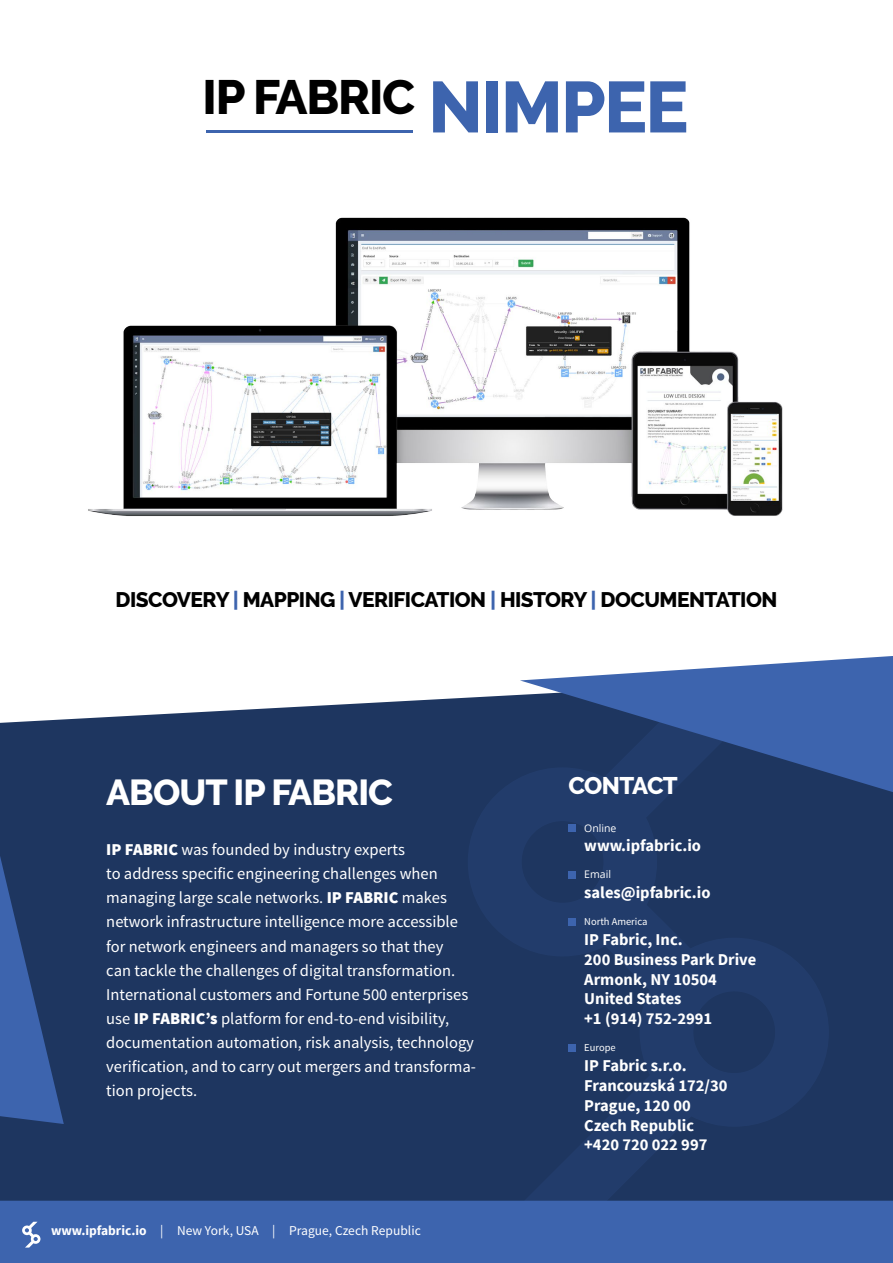
<style>
.page{position:relative;width:893px;height:1263px;background:#fff}
.page>*{position:absolute;margin:0;border:0;box-sizing:border-box;transform-origin:0 0}
.t1{font:800 48px "Raleway";letter-spacing:-.025em;color:#000}
.t2{font:800 36px "Raleway";letter-spacing:-.025em;color:#fff}
.t3{font:800 24px "Raleway";letter-spacing:-.03em;color:#fff}
.t4{font:800 21px "Raleway";letter-spacing:-.025em;color:#000}
.t5{font:16.5px/24px "Source Sans Pro";color:#fff}
.t6{font:700 16.5px/19.8px "Source Sans Pro";color:#fff}
.t7{font:13.5px "Source Sans Pro";color:#fff}
.t8{font:10.5px "Source Sans Pro";color:#fff}
.t9{font:10.5px "Open Sans";color:#fff}
.s1{font-size:72px;color:#3d64ae}
.s2{color:#3d64ae}
.s3{font-weight:900}
.s4{font-weight:700}
</style>
<div class="page">
<div style="left:0;top:1199px;width:893px;height:64px;background:#3d64ae"></div>
<svg style="left:22px;top:1222px;width:18px;height:25px"></svg>
<div style="left:0;top:697px;width:893px;height:504px;background:#1e3660"></div>
<svg style="left:520px;top:656px;width:373px;height:136px;fill:#3d64ae"></svg>
<svg style="left:0;top:856px;width:64px;height:268px;background:#2d4d87"></svg>
<img style="left:88px;top:217px;width:695px;height:299px">
<hr style="left:206px;top:131px;width:206px;height:2px;background:#3d64ae">
<svg style="left:468px;top:693px;width:361px;height:508px;background:#213b68"></svg>
<div style="left:568px;top:824px;width:8px;height:8px;background:#3d64ae"></div>
<div style="left:568px;top:871px;width:8px;height:8px;background:#3d64ae"></div>
<div style="left:568px;top:918px;width:8px;height:8px;background:#3d64ae"></div>
<div style="left:568px;top:1044px;width:8px;height:8px;background:#3d64ae"></div>
<h1 class="t1" style="left:203px;top:70px;width:487px">IP FABRIC <span class="s1">NIMPEE</span></h1>
<p class="t4" style="left:116px;top:587px;width:663px">DISCOVERY <span class="s2">|</span> MAPPING <span class="s2">|</span> VERIFICATION <span class="s2">|</span> HISTORY <span class="s2">|</span> DOCUMENTATION</p>
<h2 class="t2" style="left:106px;top:772px;width:288px">ABOUT IP FABRIC</h2>
<p class="t5" style="left:106px;top:838px;width:371px"><span class="s3">IP FABRIC</span> was founded by industry experts<br>to address specific engineering challenges when managing large scale networks. <span class="s3">IP FABRIC</span> makes network infrastructure intelligence more accessible for network engineers and managers so that they<br>can tackle the challenges of digital transformation.<br>International customers and Fortune 500 enterprises use <span class="s3">IP FABRIC’s</span> platform for end-to-end visibility, documentation automation, risk analysis, technology verification, and to carry out mergers and transforma&shy;tion projects.</p>
<p class="t7" style="left:51px;top:1222px;width:371px"><span class="s4">www.ipfabric.io</span> | New York, USA | Prague, Czech Republic</p>
<h3 class="t3" style="left:568px;top:772px;width:111px">CONTACT</h3>
<p class="t9" style="left:584px;top:821px;width:34px">Online</p>
<p class="t6" style="left:584px;top:836px;width:118px">www.ipfabric.io</p>
<p class="t9" style="left:584px;top:867px;width:28px">Email</p>
<p class="t6" style="left:584px;top:883px;width:128px">sales@ipfabric.io</p>
<p class="t8" style="left:584px;top:915px;width:65px">North America</p>
<p class="t6" style="left:584px;top:929px;width:174px">IP Fabric, Inc.<br>200 Business Park Drive<br>Armonk, NY 10504<br>United States<br>+1 (914) 752-2991</p>
<p class="t8" style="left:584px;top:1041px;width:33px">Europe</p>
<p class="t6" style="left:584px;top:1055px;width:145px">IP Fabric s.r.o.<br>Francouzská 172/30<br>Prague, 120 00<br>Czech Republic +420 720 022 997</p>
</div>
